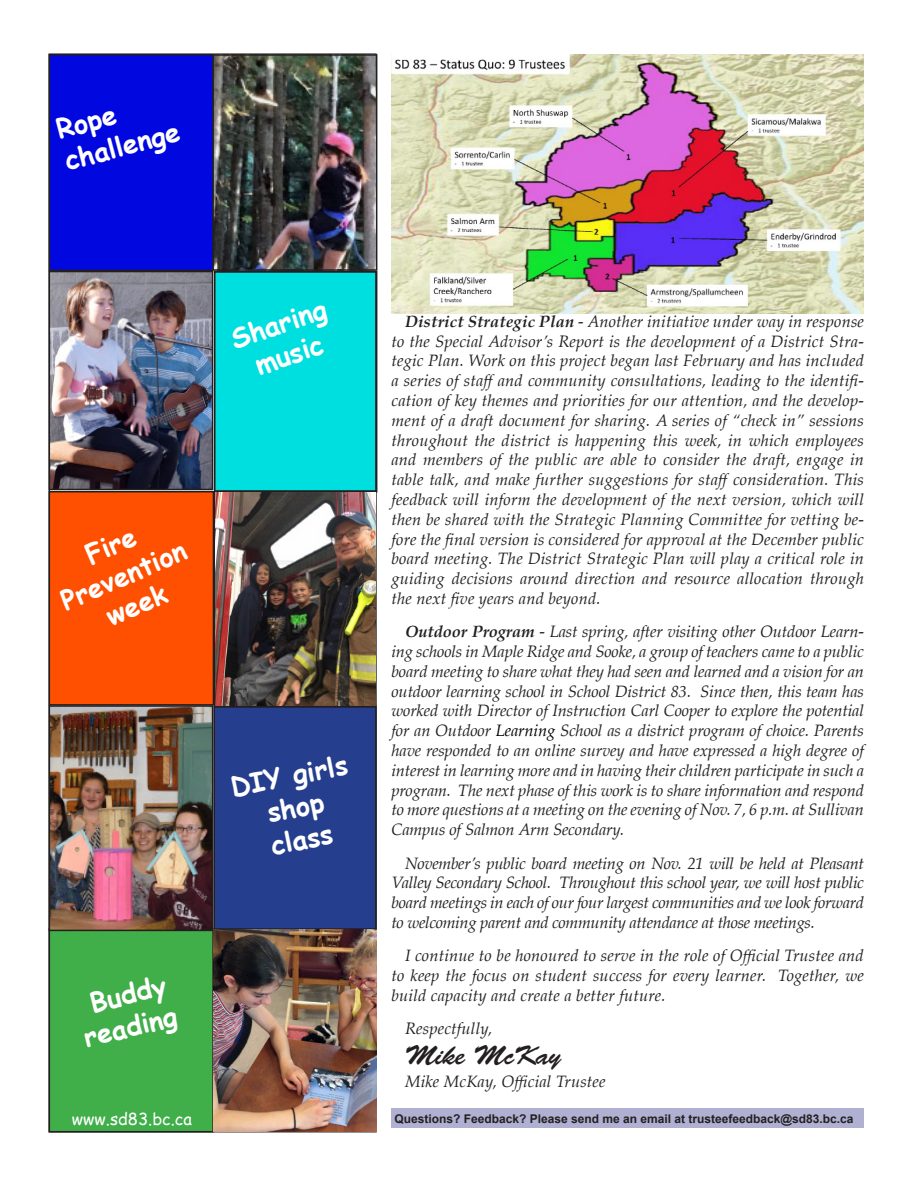
<style>
.page{position:relative;width:918px;height:1188px;background:#fff}
.page>*{position:absolute;margin:0;border:0;box-sizing:border-box;transform-origin:0 0}
.t1{font:700 27.15px/32.7px "Comic Sans MS";color:#fff;text-align:center}
.t2{font:700 27px "Comic Sans MS";color:#fff}
.t3{font:27px "Brush Script Std";letter-spacing:-.01em;color:#231f20}
.t4{font:16.65px "Comic Sans MS";color:#fff}
.t5{font:italic 16.5px/19.8px "Palatino";letter-spacing:.01em;color:#231f20;text-align:justify}
.t6{font:700 12px "Arial";color:#231f20}
.s1{font-weight:700}
.s2{color:#000}
</style>
<div class="page">
<div style="left:215px;top:272px;width:162px;height:220px;background:#00dfdf"></div>
<div style="left:214px;top:271px;width:163px;height:221px;border:2px solid #231f20"></div>
<div style="left:49px;top:55px;width:164px;height:215px;background:#0008df"></div>
<div style="left:49px;top:54px;width:165px;height:217px;border:2px solid #231f20"></div>
<div style="left:49px;top:492px;width:164px;height:213px;background:#ff4f00"></div>
<div style="left:49px;top:491px;width:165px;height:215px;border:2px solid #231f20"></div>
<div style="left:214px;top:706px;width:162px;height:223px;background:#253f8e"></div>
<div style="left:213px;top:706px;width:164px;height:224px;border:2px solid #231f20"></div>
<div style="left:49px;top:929px;width:164px;height:203px;background:#40ae49"></div>
<div style="left:49px;top:928px;width:165px;height:204px;border:2px solid #231f20"></div>
<img style="left:52px;top:708px;width:158px;height:220px">
<div style="left:49px;top:705px;width:164px;height:226px;border:2px solid #231f20"></div>
<div style="left:392px;top:1108px;width:472px;height:19px;background:#afb0d2"></div>
<img style="left:52px;top:274px;width:158px;height:213px">
<div style="left:49px;top:271px;width:164px;height:219px;border:2px solid #231f20"></div>
<img style="left:215px;top:57px;width:159px;height:211px">
<div style="left:212px;top:54px;width:165px;height:217px;border:2px solid #231f20"></div>
<div style="left:214px;top:490px;width:162px;height:218px;border:2px solid #231f20"></div>
<img style="left:214px;top:930px;width:163px;height:202px">
<img style="left:216px;top:492px;width:159px;height:213px">
<img style="left:392px;top:55px;width:472px;height:258px">
<p class="t2" style="left:52px;top:110px;width:63px;rotate:-15deg">Rope</p>
<p class="t2" style="left:60px;top:142px;width:119px;rotate:-15deg">challenge</p>
<p class="t1" style="left:226px;top:323px;width:101px;rotate:-19deg">Sharing music</p>
<p class="t2" style="left:79px;top:537px;width:54px;rotate:-23deg">Fire</p>
<p class="t2" style="left:55px;top:583px;width:135px;rotate:-23deg">Prevention</p>
<p class="t2" style="left:100px;top:599px;width:65px;rotate:-23deg">week</p>
<p class="t2" style="left:227px;top:767px;width:120px;rotate:-11deg">DIY girls</p>
<p class="t2" style="left:264px;top:793px;width:59px;rotate:-11deg">shop</p>
<p class="t2" style="left:267px;top:825px;width:64px;rotate:-11deg">class</p>
<p class="t2" style="left:86px;top:984px;width:79px;rotate:-14deg">Buddy</p>
<p class="t2" style="left:79px;top:1019px;width:96px;rotate:-14deg">reading</p>
<p class="t4" style="left:72px;top:1107px;width:122px">www.sd83.bc.ca</p>
<p class="t5" style="left:392px;top:311px;width:474px;text-indent:14px"><span class="s1">District Strategic Plan</span> - Another initiative under way in response to the Special Advisor’s Report is the development of a District Stra&shy;tegic Plan. Work on this project began last February and has included a series of staff and community consultations, leading to the identifi&shy;cation of key themes and priorities for our attention, and the develop&shy;ment of a draft document for sharing. A series of “check in” sessions throughout the district is happening this week, in which employees and members of the public are able to consider the draft, engage in table talk, and make further suggestions for staff consideration. This feedback will inform the development of the next version, which will then be shared with the Strategic Planning Committee for vetting be&shy;fore the final version is considered for approval at the December public board meeting. The District Strategic Plan will play a critical role in guiding decisions around direction and resource allocation through the next five years and beyond.</p>
<p class="t5" style="left:392px;top:621px;width:474px;text-indent:14px"><span class="s1">Outdoor Program</span> - Last spring, after visiting other Outdoor Learn&shy;ing schools in Maple Ridge and Sooke, a group of teachers came to a public board meeting to share what they had seen and learned and a vision for an outdoor learning school in School District 83. Since then, this team has worked with Director of Instruction Carl Cooper to explore the potential for an Outdoor <span class="s2">Learning</span> School as a district program of choice. Parents have responded to an online survey and have expressed a high degree of interest in learning more and in having their children participate in such a program. The next phase of this work is to share information and respond to more questions at a meeting on the evening of Nov. 7, 6 p.m. at Sullivan Campus of Salmon Arm Secondary.</p>
<p class="t5" style="left:392px;top:853px;width:474px;text-indent:14px">November’s public board meeting on Nov. 21 will be held at Pleasant Valley Secondary School. Throughout this school year, we will host public board meetings in each of our four largest communities and we look forward to welcoming parent and community attendance at those meetings.</p>
<p class="t5" style="left:392px;top:945px;width:474px;text-indent:14px">I continue to be honoured to serve in the role of Official Trustee and to keep the focus on student success for every learner. Together, we build capacity and create a better future.</p>
<p class="t5" style="left:405px;top:1018px;width:89px">Respectfully,</p>
<p class="t5" style="left:405px;top:1071px;width:202px">Mike McKay, Official Trustee</p>
<p class="t3" style="left:405px;top:1040px;width:158px">Mike McKay</p>
<p class="t6" style="left:394px;top:1111px;width:461px">Questions? Feedback? Please send me an email at trusteefeedback@sd83.bc.ca</p>
</div>
